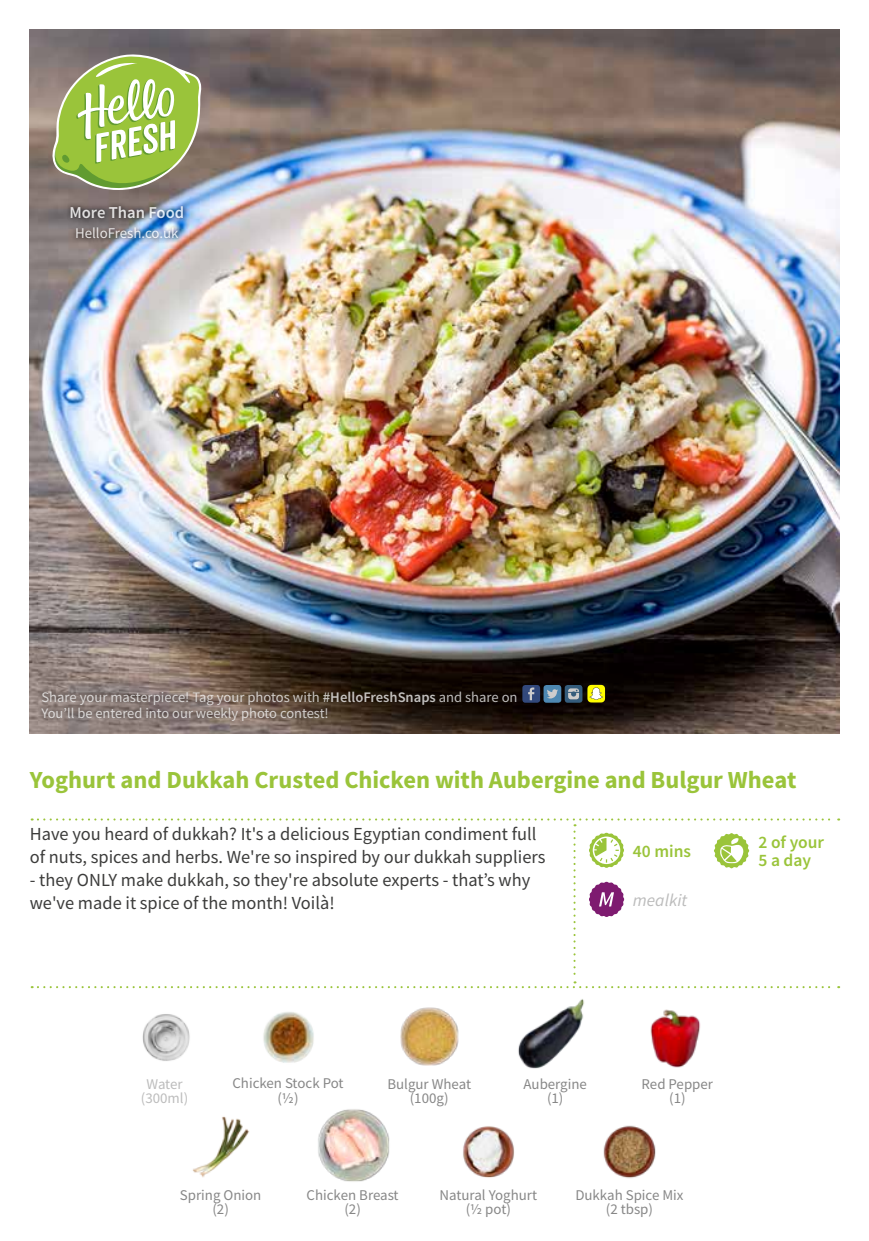
<style>
.page{position:relative;width:869px;height:1241px;background:#fff}
.page>*{position:absolute;margin:0;border:0;box-sizing:border-box;transform-origin:0 0}
.t1{font:700 24.5px "Source Sans Pro";color:#9ac43a}
.t2{font:18.38px/22.8px "Source Sans Pro";color:#3c3c3b}
.t3{font:600 17.5px/18.6px "Source Sans Pro";color:#9ac43a}
.t4{font:italic 17.5px "Source Sans Pro";color:#bcbcbc}
.t5{font:600 16.62px "Source Sans Pro";color:#fff}
.t6{font:14.88px/14.5px "Source Sans Pro";color:#878787;text-align:center}
.t7{font:14.88px "Source Sans Pro";color:#fff}
.t8{font:14.88px/14.5px "Source Sans Pro";color:#bcbcbc;text-align:center}
.t9{font:14.53px/16.4px "Source Sans Pro";color:#ededed}
.s1{font-weight:600}
</style>
<div class="page">
<img style="left:30px;top:30px;width:808px;height:703px">
<svg style="left:66px;top:201px;width:122px;height:21px;background:#676d7b"></svg>
<img style="left:71px;top:223px;width:112px;height:21px">
<div style="left:37px;top:679px;width:550px;height:46px;background:#000;opacity:.75"></div>
<div style="left:522px;top:685px;width:18px;height:17px;background:#33497b;border-radius:3px"></div>
<svg style="left:528px;top:687px;width:6px;height:13px"></svg>
<svg style="left:564px;top:685px;width:18px;height:17px"></svg>
<svg style="left:568px;top:688px;width:10px;height:11px"></svg>
<div style="left:543px;top:685px;width:18px;height:17px;background:#4e88b2;border-radius:3px"></div>
<svg style="left:547px;top:689px;width:11px;height:9px"></svg>
<svg style="left:587px;top:684px;width:17px;height:18px"></svg>
<img style="left:192px;top:1116px;width:57px;height:62px">
<img style="left:603px;top:1125px;width:53px;height:54px">
<img style="left:142px;top:1014px;width:48px;height:47px">
<svg style="left:48px;top:54px;width:153px;height:147px;background:#a0b46c"></svg>
<img style="left:650px;top:1009px;width:51px;height:59px">
<img style="left:518px;top:999px;width:67px;height:70px">
<img style="left:400px;top:1007px;width:59px;height:59px">
<img style="left:318px;top:1109px;width:72px;height:73px">
<img style="left:463px;top:1126px;width:51px;height:52px">
<svg style="left:32px;top:818px;width:806px;height:170px"></svg>
<img style="left:263px;top:1012px;width:51px;height:51px">
<p class="t5" style="left:69px;top:201px;width:116px">More Than Food</p>
<p class="t7" style="left:75px;top:224px;width:105px">HelloFresh.co.uk</p>
<p class="t9" style="left:41px;top:688px;width:477px">Share your masterpiece! Tag your photos with <span class="s1">#HelloFreshSnaps</span> and share on<br>You’ll be entered into our weekly photo contest!</p>
<h1 class="t1" style="left:30px;top:763px;width:768px">Yoghurt and Dukkah Crusted Chicken with Aubergine and Bulgur Wheat</h1>
<p class="t2" style="left:30px;top:822px;width:517px">Have you heard of dukkah? It's a delicious Egyptian condiment full of nuts, spices and herbs. We're so inspired by our dukkah suppliers</p>
<p class="t2" style="left:30px;top:868px;width:502px">- they ONLY make dukkah, so they're absolute experts - that’s why we've made it spice of the month! Voilà!</p>
<p class="t3" style="left:632px;top:841px;width:60px">40 mins</p>
<p class="t3" style="left:758px;top:832px;width:67px">2 of your<br>5 a day</p>
<p class="t4" style="left:632px;top:888px;width:56px">mealkit</p>
<p class="t8" style="left:141px;top:1076px;width:49px">Water (300ml)</p>
<p class="t6" style="left:232px;top:1075px;width:113px">Chicken Stock Pot (½)</p>
<p class="t6" style="left:387px;top:1076px;width:85px">Bulgur Wheat (100g)</p>
<p class="t6" style="left:523px;top:1076px;width:65px">Aubergine (1)</p>
<p class="t6" style="left:641px;top:1076px;width:73px">Red Pepper (1)</p>
<p class="t6" style="left:306px;top:1187px;width:94px">Chicken Breast (2)</p>
<p class="t6" style="left:439px;top:1187px;width:99px">Natural Yoghurt (½ pot)</p>
<p class="t6" style="left:180px;top:1187px;width:83px">Spring Onion (2)</p>
<p class="t6" style="left:575px;top:1187px;width:110px">Dukkah Spice Mix (2 tbsp)</p>
</div>
